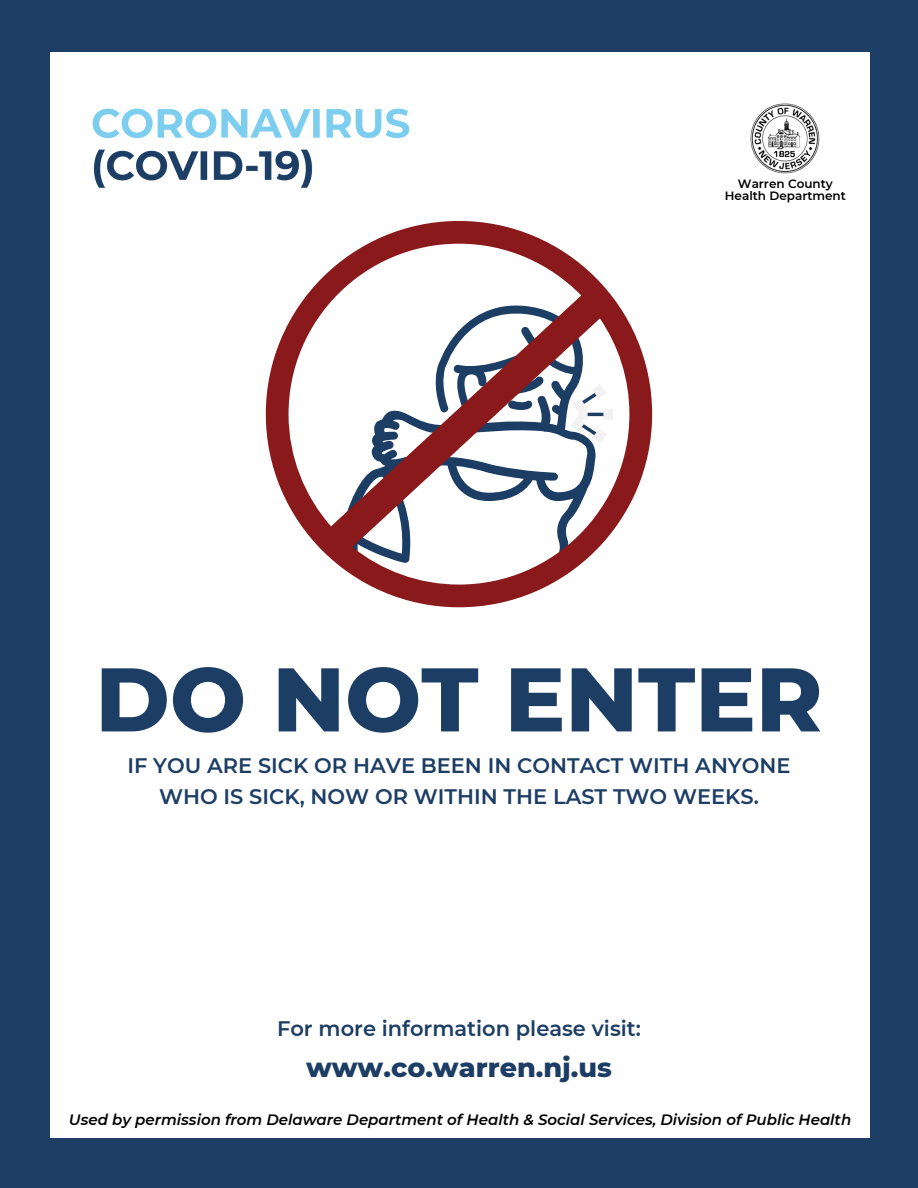
<style>
.page{position:relative;width:918px;height:1188px;background:#1c3d64}
.page>*{position:absolute;margin:0;border:0;box-sizing:border-box;transform-origin:0 0}
.t1{font:800 90.15px "Montserrat";color:#1c3d64}
.t2{font:800 27px "Montserrat";color:#1c3d64}
.t3{font:600 21px/31.7px "Montserrat";color:#1c3d64;text-align:center}
.t4{font:italic 600 15px "Montserrat";color:#000}
.t5{font:600 12px/11.7px "Montserrat";color:#000;text-align:center}
</style>
<div class="page">
<div style="left:50px;top:52px;width:820px;height:1086px;background:#fff"></div>
<img style="left:92px;top:108px;width:318px;height:80px">
<svg style="left:266px;top:221px;width:386px;height:386px"></svg>
<svg style="left:571px;top:384px;width:36px;height:59px"></svg>
<div style="left:603px;top:408px;width:10px;height:12px;background:#f2f2f2"></div>
<div style="left:578px;top:408px;width:10px;height:12px;background:#f2f2f2"></div>
<img style="left:750px;top:104px;width:70px;height:70px">
<p class="t5" style="left:725px;top:178px;width:122px">Warren County<br>Health Department</p>
<h1 class="t1" style="left:95px;top:644px;width:729px">DO NOT ENTER</h1>
<p class="t3" style="left:127px;top:749px;width:665px">IF YOU ARE SICK OR HAVE BEEN IN CONTACT WITH ANYONE<br>WHO IS SICK, NOW OR WITHIN THE LAST TWO WEEKS.</p>
<p class="t3" style="left:277px;top:1012px;width:365px">For more information please visit:</p>
<p class="t2" style="left:306px;top:1050px;width:307px">www.co.warren.nj.us</p>
<p class="t4" style="left:69px;top:1110px;width:784px">Used by permission from Delaware Department of Health &amp; Social Services, Division of Public Health</p>
</div>
